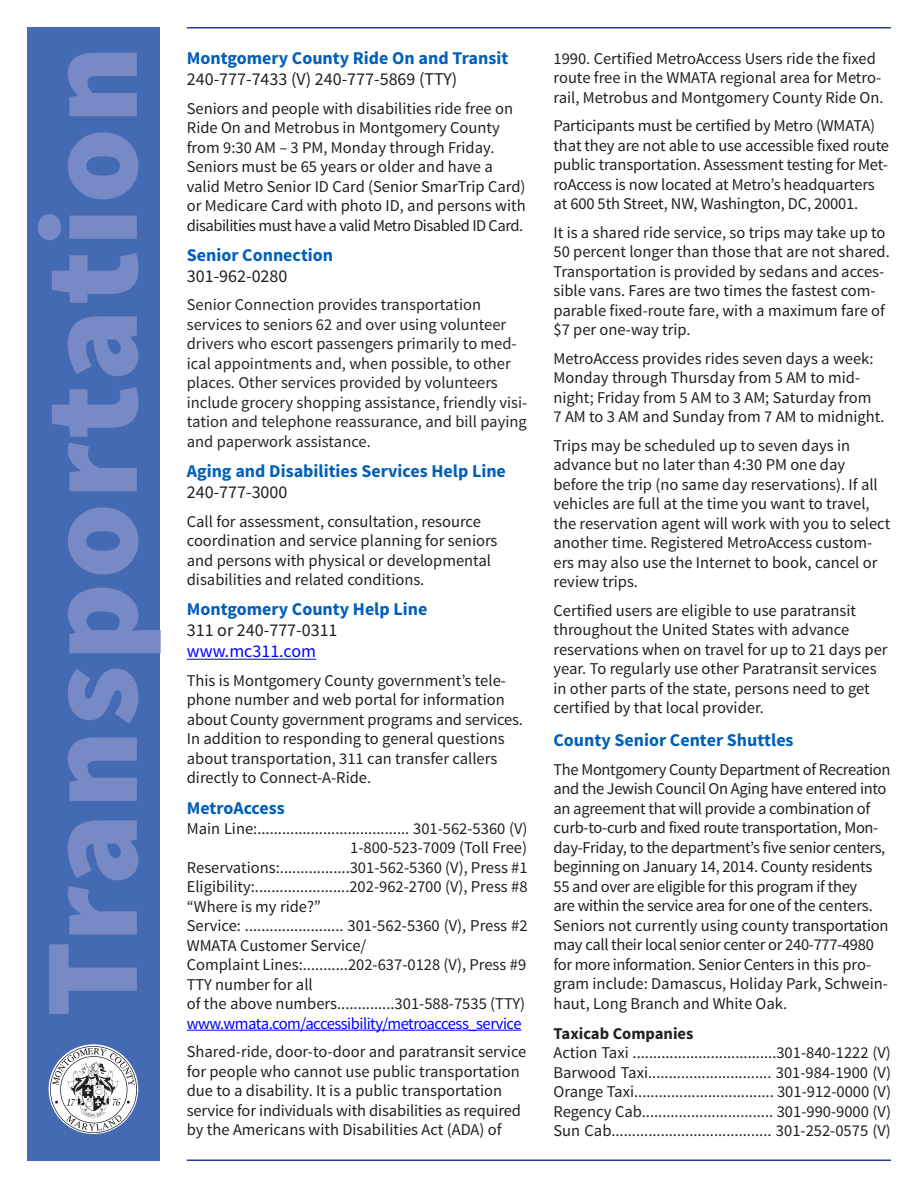
<style>
.page{position:relative;width:918px;height:1188px;background:#fff}
.page>*{position:absolute;margin:0;border:0;box-sizing:border-box;transform-origin:0 0}
.t1{font:900 135px "Source Sans Pro";letter-spacing:.03em;color:#778ac5}
.t2{font:700 18px "Source Sans Pro";color:#005fb9}
.t3{font:18px "Source Sans Pro";color:#231f20}
.t4{font:18px "Source Sans Pro";color:#00f}
.t5{font:16.5px/19.5px "Source Sans Pro";color:#231f20}
.t6{font:16.5px/19.5px "Source Sans Pro";letter-spacing:-.02em;color:#231f20}
.t7{font:16.5px/19.5px "Source Sans Pro";color:#262626}
.t8{font:16.5px "Source Sans Pro";letter-spacing:-.03em;color:#00f}
.t9{font:700 16.5px "Source Sans Pro";color:#231f20}
</style>
<div class="page">
<div style="left:27px;top:27px;width:133px;height:1134px;background:#446ab3"></div>
<hr style="left:187px;top:659px;width:129px;height:1px;background:#00f">
<hr style="left:187px;top:1030px;width:335px;height:1px;background:#00f">
<hr style="left:187px;top:27px;width:704px;height:1px;background:#253f8e">
<hr style="left:187px;top:1160px;width:704px;height:1px;background:#253f8e">
<img style="left:50px;top:1047px;width:86px;height:85px">
<p class="t2" style="left:187px;top:46px;width:323px">Montgomery County Ride On and Transit</p>
<p class="t3" style="left:187px;top:68px;width:272px">240-777-7433 (V) 240-777-5869 (TTY)</p>
<p class="t5" style="left:187px;top:99px;width:340px">Seniors and people with disabilities ride free on Ride On and Metrobus in Montgomery County from 9:30 AM – 3 PM, Monday through Friday.<br>Seniors must be 65 years or older and have a valid Metro Senior ID Card (Senior SmarTrip Card) or Medicare Card with photo ID, and persons with disabilities must have a valid Metro Disabled ID Card.</p>
<p class="t2" style="left:187px;top:243px;width:148px">Senior Connection</p>
<p class="t3" style="left:187px;top:265px;width:102px">301-962-0280</p>
<p class="t7" style="left:187px;top:295px;width:342px">Senior Connection provides transportation services to seniors 62 and over using volunteer drivers who escort passengers primarily to med&shy;ical appointments and, when possible, to other places. Other services provided by volunteers include grocery shopping assistance, friendly visi&shy;tation and telephone reassurance, and bill paying and paperwork assistance.</p>
<p class="t2" style="left:187px;top:459px;width:321px">Aging and Disabilities Services Help Line</p>
<p class="t3" style="left:187px;top:481px;width:102px">240-777-3000</p>
<p class="t5" style="left:187px;top:512px;width:296px">Call for assessment, consultation, resource</p>
<p class="t5" style="left:187px;top:531px;width:312px">coordination and service planning for seniors</p>
<p class="t5" style="left:187px;top:551px;width:306px">and persons with physical or developmental disabilities and related conditions.</p>
<p class="t2" style="left:187px;top:598px;width:242px">Montgomery County Help Line</p>
<p class="t3" style="left:187px;top:619px;width:152px">311 or 240-777-0311</p>
<p class="t4" style="left:187px;top:640px;width:131px">www.mc311.com</p>
<p class="t5" style="left:187px;top:671px;width:338px">This is Montgomery County government’s tele&shy;phone number and web portal for information about County government programs and services.</p>
<p class="t5" style="left:187px;top:729px;width:319px">In addition to responding to general questions about transportation, 311 can transfer callers directly to Connect-A-Ride.</p>
<p class="t2" style="left:187px;top:796px;width:99px">MetroAccess</p>
<p class="t5" style="left:187px;top:819px;width:342px">Main Line:..................................... 301-562-5360 (V)</p>
<p class="t5" style="left:350px;top:838px;width:178px">1-800-523-7009 (Toll Free)</p>
<p class="t5" style="left:187px;top:858px;width:342px">Reservations:.................301-562-5360 (V), Press #1</p>
<p class="t5" style="left:187px;top:877px;width:342px">Eligibility:.......................202-962-2700 (V), Press #8</p>
<p class="t5" style="left:187px;top:897px;width:135px">“Where is my ride?”</p>
<p class="t5" style="left:187px;top:916px;width:342px">Service: ........................ 301-562-5360 (V), Press #2</p>
<p class="t5" style="left:187px;top:936px;width:181px">WMATA Customer Service/</p>
<p class="t5" style="left:187px;top:955px;width:341px">Complaint Lines:...........202-637-0128 (V), Press #9</p>
<p class="t5" style="left:187px;top:975px;width:127px">TTY number for all</p>
<p class="t5" style="left:187px;top:994px;width:340px">of the above numbers..............301-588-7535 (TTY)</p>
<p class="t8" style="left:187px;top:1013px;width:336px">www.wmata.com/accessibility/metroaccess_service</p>
<p class="t5" style="left:187px;top:1042px;width:341px">Shared-ride, door-to-door and paratransit service for people who cannot use public transportation due to a disability. It is a public transportation service for individuals with disabilities as required by the Americans with Disabilities Act (ADA) of</p>
<p class="t1" style="left:4px;top:1017px;width:973px;rotate:-90deg">Transportation</p>
<p class="t5" style="left:554px;top:49px;width:332px">1990. Certified MetroAccess Users ride the fixed route free in the WMATA regional area for Metro&shy;rail, Metrobus and Montgomery County Ride On.</p>
<p class="t5" style="left:554px;top:116px;width:337px">Participants must be certified by Metro (WMATA) that they are not able to use accessible fixed route public transportation. Assessment testing for Met&shy;roAccess is now located at Metro’s headquarters at 600 5th Street, NW, Washington, DC, 20001.</p>
<p class="t5" style="left:554px;top:223px;width:338px">It is a shared ride service, so trips may take up to 50 percent longer than those that are not shared.<br>Transportation is provided by sedans and acces&shy;sible vans. Fares are two times the fastest com&shy;parable fixed-route fare, with a maximum fare of $7 per one-way trip.</p>
<p class="t5" style="left:554px;top:349px;width:321px">MetroAccess provides rides seven days a week:<br>Monday through Thursday from 5 AM to mid&shy;night; Friday from 5 AM to 3 AM; Saturday from</p>
<p class="t5" style="left:554px;top:407px;width:333px">7 AM to 3 AM and Sunday from 7 AM to midnight.</p>
<p class="t5" style="left:554px;top:436px;width:298px">Trips may be scheduled up to seven days in</p>
<p class="t5" style="left:554px;top:455px;width:338px">advance but no later than 4:30 PM one day before the trip (no same day reservations). If all vehicles are full at the time you want to travel, the reservation agent will work with you to select another time. Registered MetroAccess custom&shy;ers may also use the Internet to book, cancel or review trips.</p>
<p class="t5" style="left:554px;top:601px;width:336px">Certified users are eligible to use paratransit throughout the United States with advance reservations when on travel for up to 21 days per year. To regularly use other Paratransit services in other parts of the state, persons need to get certified by that local provider.</p>
<p class="t2" style="left:554px;top:729px;width:242px">County Senior Center Shuttles</p>
<p class="t6" style="left:554px;top:760px;width:339px">The Montgomery County Department of Recreation and the Jewish Council On Aging have entered into an agreement that will provide a combination of curb-to-curb and fixed route transportation, Mon&shy;day-Friday, to the department’s five senior centers, beginning on January 14, 2014. County residents 55 and over are eligible for this program if they<br>are within the service area for one of the centers.<br>Seniors not currently using county transportation may call their local senior center or 240-777-4980 for more information. Senior Centers in this pro&shy;gram include: Damascus, Holiday Park, Schwein&shy;haut, Long Branch and White Oak.</p>
<p class="t9" style="left:554px;top:1023px;width:141px">Taxicab Companies</p>
<p class="t5" style="left:554px;top:1043px;width:339px">Action Taxi ...................................301-840-1222 (V)</p>
<p class="t5" style="left:554px;top:1063px;width:339px">Barwood Taxi.............................. 301-984-1900 (V)</p>
<p class="t5" style="left:554px;top:1082px;width:339px">Orange Taxi.................................. 301-912-0000 (V)</p>
<p class="t5" style="left:554px;top:1102px;width:339px">Regency Cab................................ 301-990-9000 (V)</p>
<p class="t5" style="left:554px;top:1121px;width:339px">Sun Cab....................................... 301-252-0575 (V)</p>
</div>
